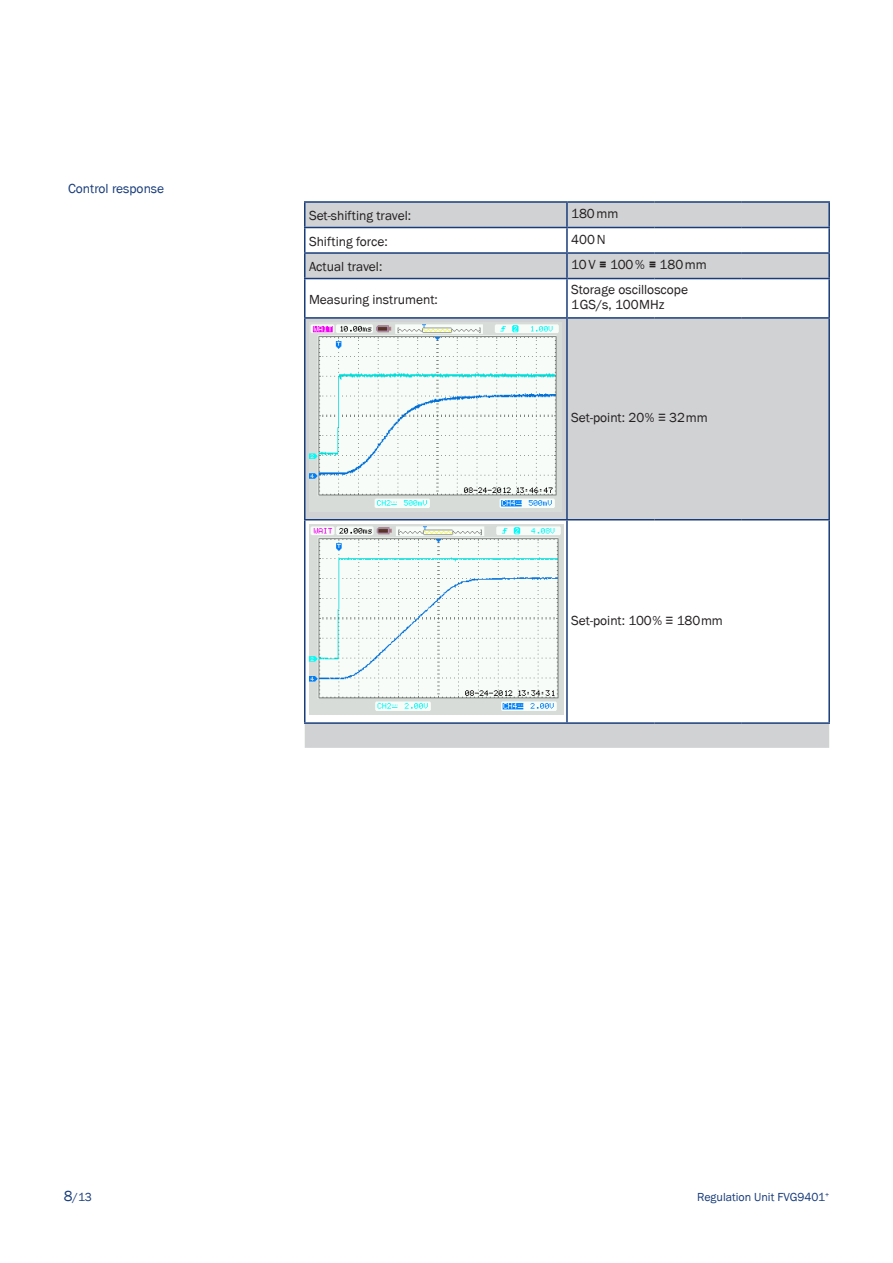
<style>
.page{position:relative;width:893px;height:1263px;background:#fff}
.page>*{position:absolute;margin:0;border:0;box-sizing:border-box;transform-origin:0 0}
.Tabelle{font:13.5px/15.8px "Franklin Got Itc TEE";color:#231f20}
.Tabelle_Zwischenüber{font:13.5px "Franklin Got Itc TEE";color:#193d7b}
.t1{font:12px "Franklin Got Itc TEE";color:#193d7b}
.s1{font-family:"Franklin Gothic";font-weight:500}
.s2{font-family:"Arial"}
.s3{font-size:15px}
</style>
<div class="page">
<div style="left:305px;top:203px;width:524px;height:545px;background:#d1d2d4"></div>
<svg style="left:305px;top:228px;width:523px;height:89px"></svg>
<svg style="left:305px;top:520px;width:523px;height:202px"></svg>
<hr style="left:568px;top:201px;width:86px;height:2px;background:#193d7b">
<hr style="left:654px;top:201px;width:88px;height:2px;background:#193d7b">
<hr style="left:742px;top:201px;width:88px;height:2px;background:#193d7b">
<hr style="left:828px;top:203px;width:2px;height:24px;background:#193d7b">
<hr style="left:568px;top:227px;width:86px;height:1px;background:#193d7b">
<hr style="left:654px;top:227px;width:88px;height:1px;background:#193d7b">
<hr style="left:742px;top:227px;width:88px;height:1px;background:#193d7b">
<hr style="left:828px;top:228px;width:2px;height:24px;background:#193d7b">
<hr style="left:568px;top:252px;width:86px;height:2px;background:#193d7b">
<hr style="left:654px;top:252px;width:88px;height:2px;background:#193d7b">
<hr style="left:742px;top:252px;width:88px;height:2px;background:#193d7b">
<hr style="left:828px;top:254px;width:2px;height:24px;background:#193d7b">
<hr style="left:568px;top:278px;width:86px;height:1px;background:#193d7b">
<hr style="left:654px;top:278px;width:88px;height:1px;background:#193d7b">
<hr style="left:742px;top:278px;width:88px;height:1px;background:#193d7b">
<hr style="left:828px;top:279px;width:2px;height:38px;background:#193d7b">
<hr style="left:568px;top:317px;width:86px;height:2px;background:#193d7b">
<hr style="left:566px;top:319px;width:2px;height:200px;background:#193d7b">
<hr style="left:654px;top:317px;width:88px;height:2px;background:#193d7b">
<hr style="left:742px;top:317px;width:88px;height:2px;background:#193d7b">
<hr style="left:828px;top:319px;width:2px;height:200px;background:#193d7b">
<hr style="left:304px;top:519px;width:263px;height:1px;background:#193d7b">
<hr style="left:567px;top:519px;width:87px;height:1px;background:#193d7b">
<hr style="left:566px;top:520px;width:2px;height:202px;background:#193d7b">
<hr style="left:654px;top:519px;width:88px;height:1px;background:#193d7b">
<hr style="left:742px;top:519px;width:88px;height:1px;background:#193d7b">
<hr style="left:828px;top:520px;width:2px;height:202px;background:#193d7b">
<hr style="left:304px;top:722px;width:263px;height:2px;background:#193d7b">
<hr style="left:567px;top:722px;width:87px;height:2px;background:#193d7b">
<hr style="left:654px;top:722px;width:88px;height:2px;background:#193d7b">
<hr style="left:742px;top:722px;width:88px;height:2px;background:#193d7b">
<hr style="left:304px;top:319px;width:1px;height:200px;background:#193d7b">
<hr style="left:304px;top:520px;width:1px;height:202px;background:#193d7b">
<hr style="left:304px;top:201px;width:264px;height:2px;background:#193d7b">
<hr style="left:566px;top:203px;width:2px;height:24px;background:#193d7b">
<hr style="left:304px;top:227px;width:264px;height:1px;background:#193d7b">
<hr style="left:566px;top:228px;width:2px;height:24px;background:#193d7b">
<svg style="left:304px;top:203px;width:1px;height:75px"></svg>
<hr style="left:304px;top:252px;width:264px;height:2px;background:#193d7b">
<hr style="left:566px;top:254px;width:2px;height:24px;background:#193d7b">
<hr style="left:304px;top:279px;width:1px;height:38px;background:#193d7b">
<hr style="left:304px;top:278px;width:264px;height:1px;background:#193d7b">
<hr style="left:566px;top:279px;width:2px;height:38px;background:#193d7b">
<hr style="left:304px;top:317px;width:264px;height:2px;background:#193d7b">
<img style="left:309px;top:322px;width:252px;height:189px">
<img style="left:309px;top:524px;width:254px;height:191px">
<p class="Tabelle_Zwischenüber" style="left:68px;top:181px;width:98px">Control response</p>
<p class="Tabelle" style="left:309px;top:208px;width:104px">Set-shifting travel:</p>
<p class="Tabelle" style="left:571px;top:206px;width:49px">180mm</p>
<p class="Tabelle" style="left:309px;top:233px;width:80px">Shifting force:</p>
<p class="Tabelle" style="left:571px;top:231px;width:36px">400N</p>
<p class="Tabelle" style="left:309px;top:259px;width:75px">Actual travel:</p>
<p class="Tabelle" style="left:571px;top:257px;width:137px">10V <span class="s1">≡</span> 100% <span class="s1">≡</span> 180mm</p>
<p class="Tabelle" style="left:309px;top:291px;width:130px">Measuring instrument:</p>
<p class="Tabelle" style="left:571px;top:281px;width:118px">Storage oscilloscope<br>1GS/s, 100MHz</p>
<p class="Tabelle" style="left:571px;top:410px;width:138px">Set-point: 20% <span class="s2">≡</span> 32mm</p>
<p class="Tabelle" style="left:571px;top:612px;width:153px">Set-point: 100% <span class="s2">≡</span> 180mm</p>
<p class="t1" style="left:64px;top:1190px;width:30px"><span class="s3">8</span>/13</p>
<p class="t1" style="left:697px;top:1190px;width:133px">Regulation Unit FVG9401<sup>+</sup></p>
</div>
